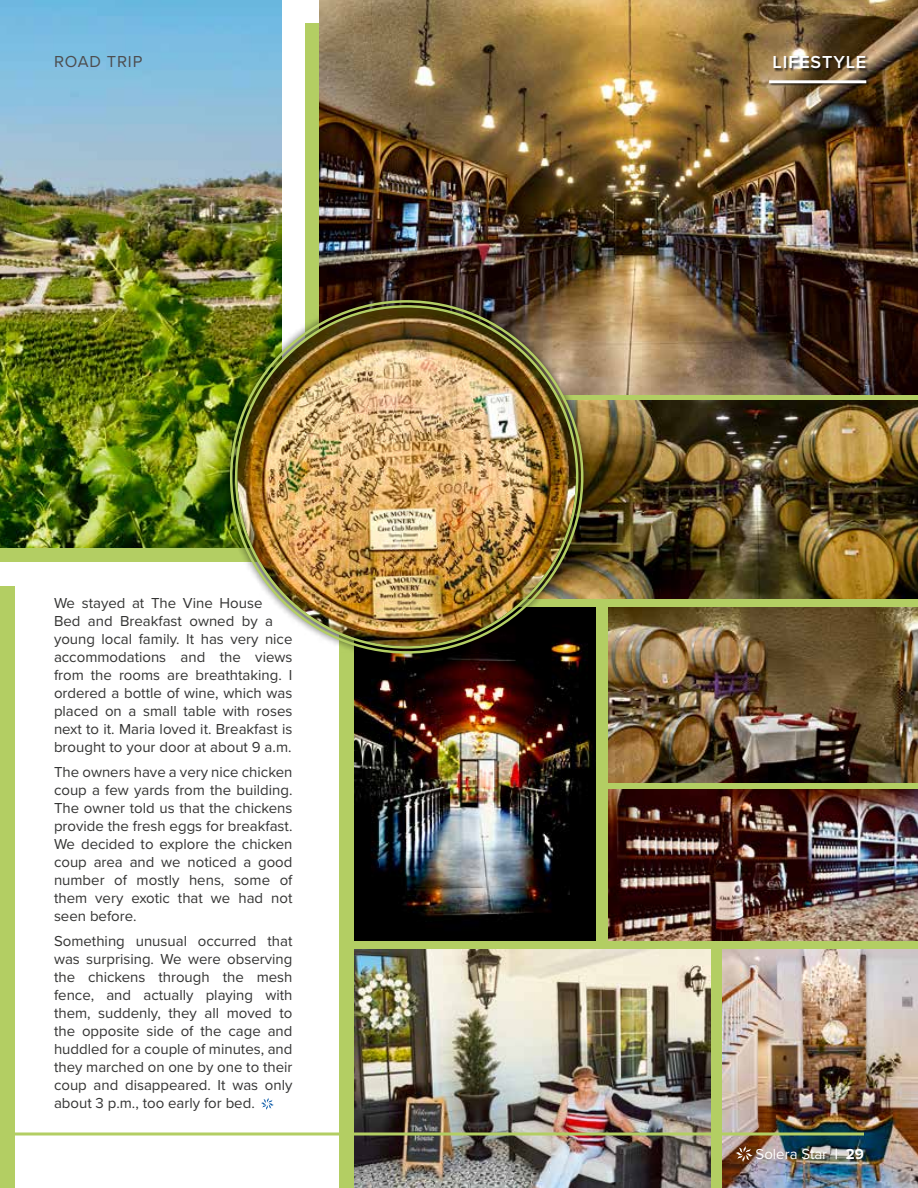
<style>
.page{position:relative;width:918px;height:1188px;background:#fff}
.page>*{position:absolute;margin:0;border:0;box-sizing:border-box;transform-origin:0 0}
.t1{font:600 18px "Proxima Nova";letter-spacing:.05em;color:#fff}
.t2{font:16.5px "Proxima Nova";letter-spacing:.05em;color:#4d4d4f}
.t3{font:15px/18px "Proxima Nova";color:#343433;text-align:justify}
.t4{font:15px "Proxima Nova";color:#fff}
.s1{font-weight:700}
</style>
<div class="page">
<div style="left:0;top:586px;width:15px;height:602px;background:#b3ce63"></div>
<div style="left:340px;top:375px;width:578px;height:813px;background:#b3ce63"></div>
<img style="left:355px;top:608px;width:240px;height:333px">
<div style="left:0;top:23px;width:282px;height:539px;background:#b3ce63"></div>
<img style="left:0;top:0;width:282px;height:548px">
<svg style="left:261px;top:1098px;width:13px;height:12px"></svg>
<img style="left:320px;top:0;width:598px;height:394px">
<img style="left:355px;top:949px;width:356px;height:239px">
<img style="left:723px;top:949px;width:195px;height:239px">
<svg style="left:15px;top:1132px;width:849px;height:4px"></svg>
<img style="left:590px;top:401px;width:328px;height:197px">
<div style="left:223px;top:293px;width:367px;height:368px;background:#000;opacity:.75"></div>
<img style="left:237px;top:308px;width:339px;height:338px;border-radius:169px">
<img style="left:608px;top:608px;width:310px;height:175px">
<img style="left:608px;top:789px;width:310px;height:152px">
<svg style="left:736px;top:1146px;width:17px;height:16px"></svg>
<div style="left:775px;top:55px;width:94px;height:17px;background:#000;opacity:.75"></div>
<div style="left:769px;top:80px;width:101px;height:6px;background:#000;opacity:.75"></div>
<hr style="left:769px;top:80px;width:97px;height:3px;background:#fff">
<p class="t2" style="left:54px;top:49px;width:90px">ROAD TRIP</p>
<p class="t3" style="left:54px;top:594px;width:240px;text-align:left">We stayed at The Vine House<br>Bed and Breakfast owned by a young local family. It has very nice accommodations and the views from the rooms are breathtaking. I ordered a bottle of wine, which was placed on a small table with roses next to it. Maria loved it. Breakfast is brought to your door at about 9 a.m.</p>
<p class="t3" style="left:54px;top:762px;width:240px">The owners have a very nice chicken coup a few yards from the building.<br>The owner told us that the chickens provide the fresh eggs for breakfast.<br>We decided to explore the chicken coup area and we noticed a good number of mostly hens, some of them very exotic that we had not seen before.</p>
<p class="t3" style="left:54px;top:931px;width:240px">Something unusual occurred that was surprising. We were observing the chickens through the mesh fence, and actually playing with them, suddenly, they all moved to the opposite side of the cage and huddled for a couple of minutes, and they marched on one by one to their coup and disappeared. It was only about 3 p.m., too early for bed.</p>
<p class="t1" style="left:773px;top:49px;width:95px">LIFESTYLE</p>
<p class="t4" style="left:756px;top:1143px;width:110px">Solera Star <span class="s1">| 29</span></p>
</div>
